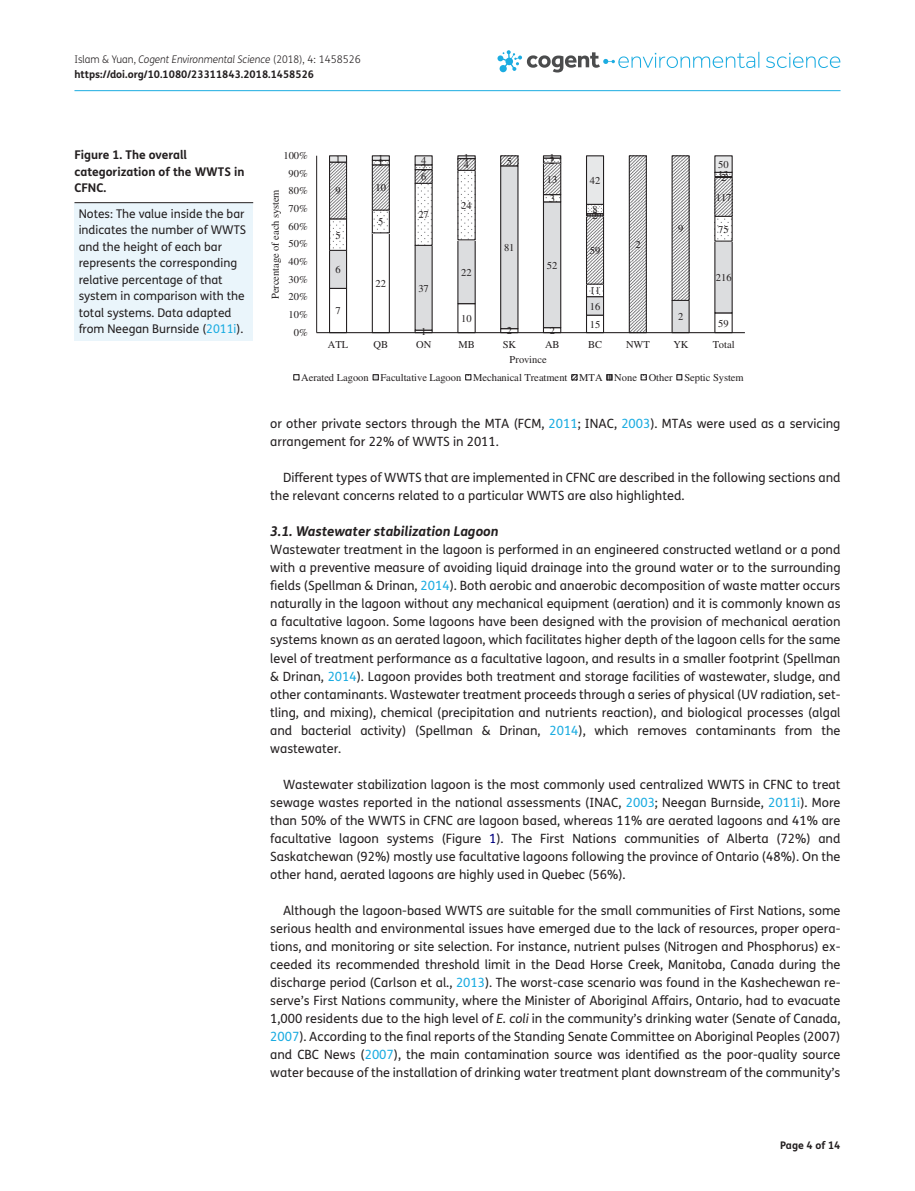
<style>
.page{position:relative;width:915px;height:1191px;background:#fff}
.page>*{position:absolute;margin:0;border:0;box-sizing:border-box;transform-origin:0 0}
.t1{font:italic 700 13.5px "FS Me Pro";color:#231f20}
.t2{font:12.75px/18px "FS Me Pro";color:#231f20;text-align:justify}
.t3{font:12px/16.5px "FS Me Pro";color:#231f20}
.t4{font:700 12px/16.5px "FS Me Pro";color:#231f20}
.t5{font:10.5px/17.4px "Times";color:#231f20}
.t6{font:700 10.5px/15px "FS Me Pro";color:#231f20}
.s1{font-weight:300}
.s2{font-weight:300;font-style:italic}
.s3{color:#1bace1}
.s4{color:#000080}
.s5{font-style:italic}
</style>
<div class="page">
<hr style="left:74px;top:90px;width:766px;height:1px;background:#1bace1">
<svg style="left:766px;top:53px;width:74px;height:15px"></svg>
<svg style="left:497px;top:50px;width:262px;height:22px"></svg>
<div style="left:74px;top:203px;width:179px;height:137px;background:#eaf5fb"></div>
<hr style="left:74px;top:202px;width:179px;height:1px;background:#231f20">
<svg style="left:328px;top:216px;width:405px;height:118px"></svg>
<svg style="left:329px;top:155px;width:404px;height:61px"></svg>
<hr style="left:316px;top:156px;width:1px;height:176px;background:#231f20">
<hr style="left:316px;top:332px;width:428px;height:1px;background:#231f20">
<svg style="left:293px;top:374px;width:6px;height:6px"></svg>
<svg style="left:372px;top:374px;width:7px;height:6px"></svg>
<svg style="left:465px;top:374px;width:6px;height:6px"></svg>
<svg style="left:571px;top:374px;width:6px;height:6px"></svg>
<svg style="left:606px;top:374px;width:6px;height:6px"></svg>
<svg style="left:640px;top:374px;width:6px;height:6px"></svg>
<svg style="left:676px;top:374px;width:6px;height:6px"></svg>
<p class="t6" style="left:74px;top:51px;width:288px"><span class="s1">Islam &amp; Yuan,</span> <span class="s2">Cogent Environmental Science</span> <span class="s1">(2018), 4: 1458526 </span>https://doi.org/10.1080/23311843.2018.1458526</p>
<p class="t4" style="left:74px;top:146px;width:171px">Figure 1. The overall categorization of the WWTS in<br>CFNC.</p>
<p class="t3" style="left:79px;top:205px;width:169px">Notes: The value inside the bar indicates the number of WWTS and the height of each bar represents the corresponding relative percentage of that system in comparison with the total systems. Data adapted from Neegan Burnside (<span class="s3">2011i</span>).</p>
<p class="t5" style="left:283px;top:147px;width:26px">100%</p>
<p class="t5" style="left:288px;top:164px;width:21px">90%</p>
<p class="t5" style="left:288px;top:182px;width:21px">80%</p>
<p class="t5" style="left:266px;top:299px;width:111px;rotate:-90deg">Percentage of each system</p>
<p class="t5" style="left:288px;top:200px;width:21px">70%</p>
<p class="t5" style="left:288px;top:217px;width:21px">60%</p>
<p class="t5" style="left:288px;top:235px;width:21px">50%</p>
<p class="t5" style="left:288px;top:253px;width:21px">40%</p>
<p class="t5" style="left:288px;top:270px;width:21px">30%</p>
<p class="t5" style="left:288px;top:288px;width:21px">20%</p>
<p class="t5" style="left:288px;top:306px;width:21px">10%</p>
<p class="t5" style="left:294px;top:323px;width:16px">0%</p>
<p class="t5" style="left:335px;top:150px;width:7px">1</p>
<p class="t5" style="left:378px;top:149px;width:7px">1</p>
<p class="t5" style="left:421px;top:152px;width:7px">4</p>
<p class="t5" style="left:464px;top:149px;width:7px">1</p>
<p class="t5" style="left:549px;top:148px;width:7px">1</p>
<p class="t5" style="left:549px;top:152px;width:7px">2</p>
<p class="t5" style="left:464px;top:156px;width:7px">4</p>
<p class="t5" style="left:506px;top:152px;width:7px">5</p>
<p class="t5" style="left:378px;top:154px;width:7px">1</p>
<p class="t5" style="left:421px;top:159px;width:7px">2</p>
<p class="t5" style="left:421px;top:168px;width:7px">6</p>
<p class="t5" style="left:546px;top:170px;width:12px">13</p>
<p class="t5" style="left:335px;top:182px;width:7px">9</p>
<p class="t5" style="left:375px;top:179px;width:12px">10</p>
<p class="t5" style="left:549px;top:190px;width:7px">3</p>
<p class="t5" style="left:461px;top:197px;width:12px">24</p>
<p class="t5" style="left:335px;top:226px;width:7px">5</p>
<p class="t5" style="left:335px;top:261px;width:7px">6</p>
<p class="t5" style="left:335px;top:302px;width:7px">7</p>
<p class="t5" style="left:378px;top:213px;width:7px">5</p>
<p class="t5" style="left:375px;top:274px;width:12px">22</p>
<p class="t5" style="left:418px;top:206px;width:12px">27</p>
<p class="t5" style="left:418px;top:279px;width:12px">37</p>
<p class="t5" style="left:421px;top:323px;width:7px">1</p>
<p class="t5" style="left:461px;top:263px;width:12px">22</p>
<p class="t5" style="left:461px;top:310px;width:12px">10</p>
<p class="t5" style="left:504px;top:239px;width:12px">81</p>
<p class="t5" style="left:546px;top:256px;width:12px">52</p>
<p class="t5" style="left:506px;top:322px;width:7px">2</p>
<p class="t5" style="left:549px;top:322px;width:7px">2</p>
<p class="t5" style="left:589px;top:171px;width:12px">42</p>
<p class="t5" style="left:592px;top:200px;width:7px">8</p>
<p class="t5" style="left:592px;top:206px;width:7px">2</p>
<p class="t5" style="left:589px;top:241px;width:12px">59</p>
<p class="t5" style="left:589px;top:282px;width:12px">11</p>
<p class="t5" style="left:589px;top:297px;width:12px">16</p>
<p class="t5" style="left:635px;top:236px;width:7px">2</p>
<p class="t5" style="left:678px;top:220px;width:7px">9</p>
<p class="t5" style="left:718px;top:156px;width:12px">50</p>
<p class="t5" style="left:718px;top:166px;width:12px">13</p>
<p class="t5" style="left:720px;top:169px;width:7px">2</p>
<p class="t5" style="left:715px;top:188px;width:17px">117</p>
<p class="t5" style="left:718px;top:220px;width:12px">75</p>
<p class="t5" style="left:715px;top:269px;width:17px">216</p>
<p class="t5" style="left:678px;top:308px;width:7px">2</p>
<p class="t5" style="left:589px;top:315px;width:12px">15</p>
<p class="t5" style="left:718px;top:314px;width:12px">59</p>
<p class="t5" style="left:328px;top:336px;width:22px">ATL</p>
<p class="t5" style="left:373px;top:336px;width:16px">QB</p>
<p class="t5" style="left:416px;top:336px;width:17px">ON</p>
<p class="t5" style="left:458px;top:336px;width:18px">MB</p>
<p class="t5" style="left:502px;top:336px;width:15px">SK</p>
<p class="t5" style="left:545px;top:336px;width:16px">AB</p>
<p class="t5" style="left:588px;top:336px;width:16px">BC</p>
<p class="t5" style="left:626px;top:336px;width:25px">NWT</p>
<p class="t5" style="left:673px;top:336px;width:17px">YK</p>
<p class="t5" style="left:712px;top:336px;width:23px">Total</p>
<p class="t5" style="left:301px;top:351px;width:444px;text-indent:208px">Province<br>Aerated Lagoon Facultative Lagoon Mechanical Treatment MTA None Other Septic System</p>
<p class="t2" style="left:270px;top:415px;width:571px">or other private sectors through the MTA (FCM, <span class="s3">2011</span>; INAC, <span class="s3">2003</span>). MTAs were used as a servicing arrangement for 22% of WWTS in 2011.</p>
<p class="t2" style="left:270px;top:469px;width:571px;text-indent:13px">Different types of WWTS that are implemented in CFNC are described in the following sections and the relevant concerns related to a particular WWTS are also highlighted.</p>
<p class="t1" style="left:270px;top:521px;width:230px">3.1. Wastewater stabilization Lagoon</p>
<p class="t2" style="left:270px;top:541px;width:571px">Wastewater treatment in the lagoon is performed in an engineered constructed wetland or a pond with a preventive measure of avoiding liquid drainage into the ground water or to the surrounding fields (Spellman &amp; Drinan, <span class="s3">2014</span>). Both aerobic and anaerobic decomposition of waste matter occurs naturally in the lagoon without any mechanical equipment (aeration) and it is commonly known as a facultative lagoon. Some lagoons have been designed with the provision of mechanical aeration systems known as an aerated lagoon, which facilitates higher depth of the lagoon cells for the same level of treatment performance as a facultative lagoon, and results in a smaller footprint (Spellman &amp; Drinan, <span class="s3">2014</span>). Lagoon provides both treatment and storage facilities of wastewater, sludge, and other contaminants. Wastewater treatment proceeds through a series of physical (UV radiation, set&shy;tling, and mixing), chemical (precipitation and nutrients reaction), and biological processes (algal and bacterial activity) (Spellman &amp; Drinan, <span class="s3">2014</span>), which removes contaminants from the wastewater.</p>
<p class="t2" style="left:270px;top:775px;width:571px;text-indent:13px">Wastewater stabilization lagoon is the most commonly used centralized WWTS in CFNC to treat sewage wastes reported in the national assessments (INAC, <span class="s3">2003</span>; Neegan Burnside, <span class="s3">2011i</span>). More than 50% of the WWTS in CFNC are lagoon based, whereas 11% are aerated lagoons and 41% are facultative lagoon systems (Figure <span class="s4">1</span>). The First Nations communities of Alberta (72%) and Saskatchewan (92%) mostly use facultative lagoons following the province of Ontario (48%). On the other hand, aerated lagoons are highly used in Quebec (56%).</p>
<p class="t2" style="left:270px;top:901px;width:571px;text-indent:13px">Although the lagoon-based WWTS are suitable for the small communities of First Nations, some serious health and environmental issues have emerged due to the lack of resources, proper opera&shy;tions, and monitoring or site selection. For instance, nutrient pulses (Nitrogen and Phosphorus) ex&shy;ceeded its recommended threshold limit in the Dead Horse Creek, Manitoba, Canada during the discharge period (Carlson et al., <span class="s3">2013</span>). The worst-case scenario was found in the Kashechewan re&shy;serve’s First Nations community, where the Minister of Aboriginal Affairs, Ontario, had to evacuate 1,000 residents due to the high level of <span class="s5">E. coli</span> in the community’s drinking water (Senate of Canada, <span class="s3">2007</span>). According to the final reports of the Standing Senate Committee on Aboriginal Peoples (2007) and CBC News (<span class="s3">2007</span>), the main contamination source was identified as the poor-quality source water because of the installation of drinking water treatment plant downstream of the community’s</p>
<p class="t6" style="left:780px;top:1137px;width:62px">Page 4 of 14</p>
</div>
